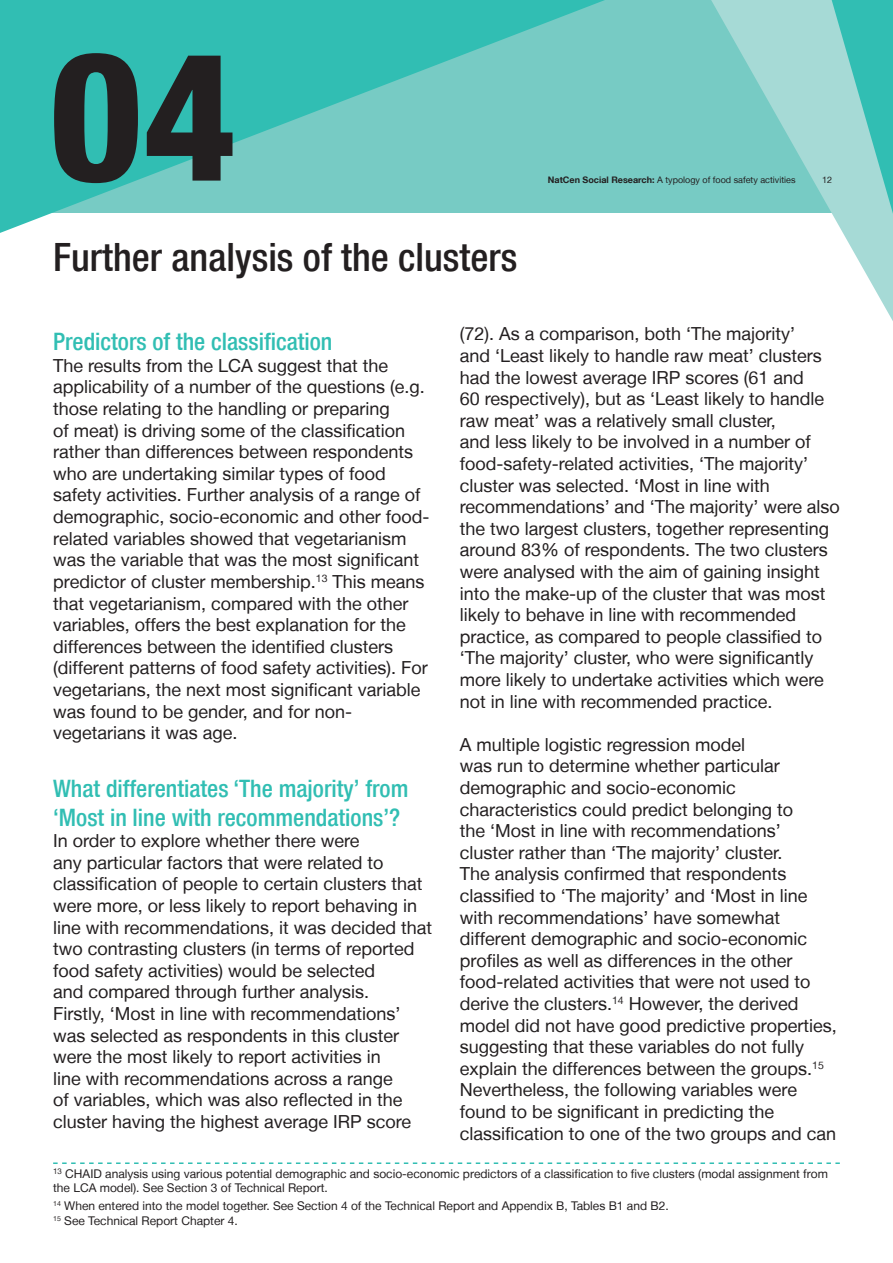
<style>
.page{position:relative;width:893px;height:1263px;background:#fff}
.page>*{position:absolute;margin:0;border:0;box-sizing:border-box;transform-origin:0 0}
.t1{font:800 condensed 180px "Helvetica Neue LT";color:#231f20}
.t2{font:500 condensed 39px "Helvetica Neue LT";color:#231f20}
.t3{font:500 condensed 24px/28.8px "Helvetica Neue LT";color:#31beb3}
.t4{font:18px/21.6px "Helvetica Neue LT";color:#231f20}
.t5{font:12px/14.4px "Helvetica Neue LT";color:#231f20}
.t6{font:9px "Helvetica Neue LT";color:#231f20}
.s1{font-weight:700}
</style>
<div class="page">
<svg style="left:0;top:0;width:625px;height:233px"></svg>
<svg style="left:625px;top:0;width:268px;height:321px"></svg>
<svg style="left:801px;top:0;width:92px;height:235px"></svg>
<svg style="left:53px;top:1162px;width:787px;height:2px"></svg>
<p class="t1" style="left:49px;top:5px;width:189px">04</p>
<p class="t2" style="left:53px;top:234px;width:466px">Further analysis of the clusters</p>
<p class="t6" style="left:548px;top:174px;width:249px"><span class="s1">NatCen Social Research:</span> A typology of food safety activities</p>
<p class="t6" style="left:822px;top:174px;width:12px">12</p>
<p class="t4" style="left:460px;top:323px;width:382px">(72). As a comparison, both ‘The majority’<br>and ‘Least likely to handle raw meat’ clusters had the lowest average IRP scores (61 and<br>60 respectively), but as ‘Least likely to handle raw meat’ was a relatively small cluster,<br>and less likely to be involved in a number of food-safety-related activities, ‘The majority’ cluster was selected. ‘Most in line with recommendations’ and ‘The majority’ were also the two largest clusters, together representing around 83% of respondents. The two clusters were analysed with the aim of gaining insight into the make-up of the cluster that was most likely to behave in line with recommended practice, as compared to people classified to ‘The majority’ cluster, who were significantly more likely to undertake activities which were not in line with recommended practice.</p>
<p class="t4" style="left:460px;top:733px;width:379px">A multiple logistic regression model<br>was run to determine whether particular demographic and socio-economic characteristics could predict belonging to<br>the ‘Most in line with recommendations’ cluster rather than ‘The majority’ cluster.<br>The analysis confirmed that respondents classified to ‘The majority’ and ‘Most in line with recommendations’ have somewhat different demographic and socio-economic profiles as well as differences in the other food-related activities that were not used to derive the clusters.<sup>14</sup> However, the derived model did not have good predictive properties, suggesting that these variables do not fully explain the differences between the groups.<sup>15<br></sup>Nevertheless, the following variables were found to be significant in predicting the classification to one of the two groups and can</p>
<p class="t5" style="left:53px;top:1166px;width:776px"><sup>13</sup> CHAID analysis using various potential demographic and socio-economic predictors of a classification to five clusters (modal assignment from the LCA model). See Section 3 of Technical Report.</p>
<p class="t5" style="left:53px;top:1199px;width:617px"><sup>14</sup> When entered into the model together. See Section 4 of the Technical Report and Appendix B, Tables B1 and B2.<br><sup>15</sup> See Technical Report Chapter 4.</p>
<p class="t3" style="left:53px;top:327px;width:281px">Predictors of the classification</p>
<p class="t4" style="left:53px;top:354px;width:378px">The results from the LCA suggest that the applicability of a number of the questions (e.g. those relating to the handling or preparing<br>of meat) is driving some of the classification rather than differences between respondents who are undertaking similar types of food safety activities. Further analysis of a range of demographic, socio-economic and other food&shy;related variables showed that vegetarianism was the variable that was the most significant predictor of cluster membership.<sup>13</sup> This means that vegetarianism, compared with the other variables, offers the best explanation for the differences between the identified clusters (different patterns of food safety activities). For vegetarians, the next most significant variable was found to be gender, and for non&shy;vegetarians it was age.</p>
<p class="t3" style="left:53px;top:773px;width:357px">What differentiates ‘The majority’ from ‘Most in line with recommendations’?</p>
<p class="t4" style="left:53px;top:830px;width:381px">In order to explore whether there were<br>any particular factors that were related to classification of people to certain clusters that were more, or less likely to report behaving in line with recommendations, it was decided that two contrasting clusters (in terms of reported food safety activities) would be selected<br>and compared through further analysis.<br>Firstly, ‘Most in line with recommendations’ was selected as respondents in this cluster were the most likely to report activities in<br>line with recommendations across a range<br>of variables, which was also reflected in the cluster having the highest average IRP score</p>
</div>
